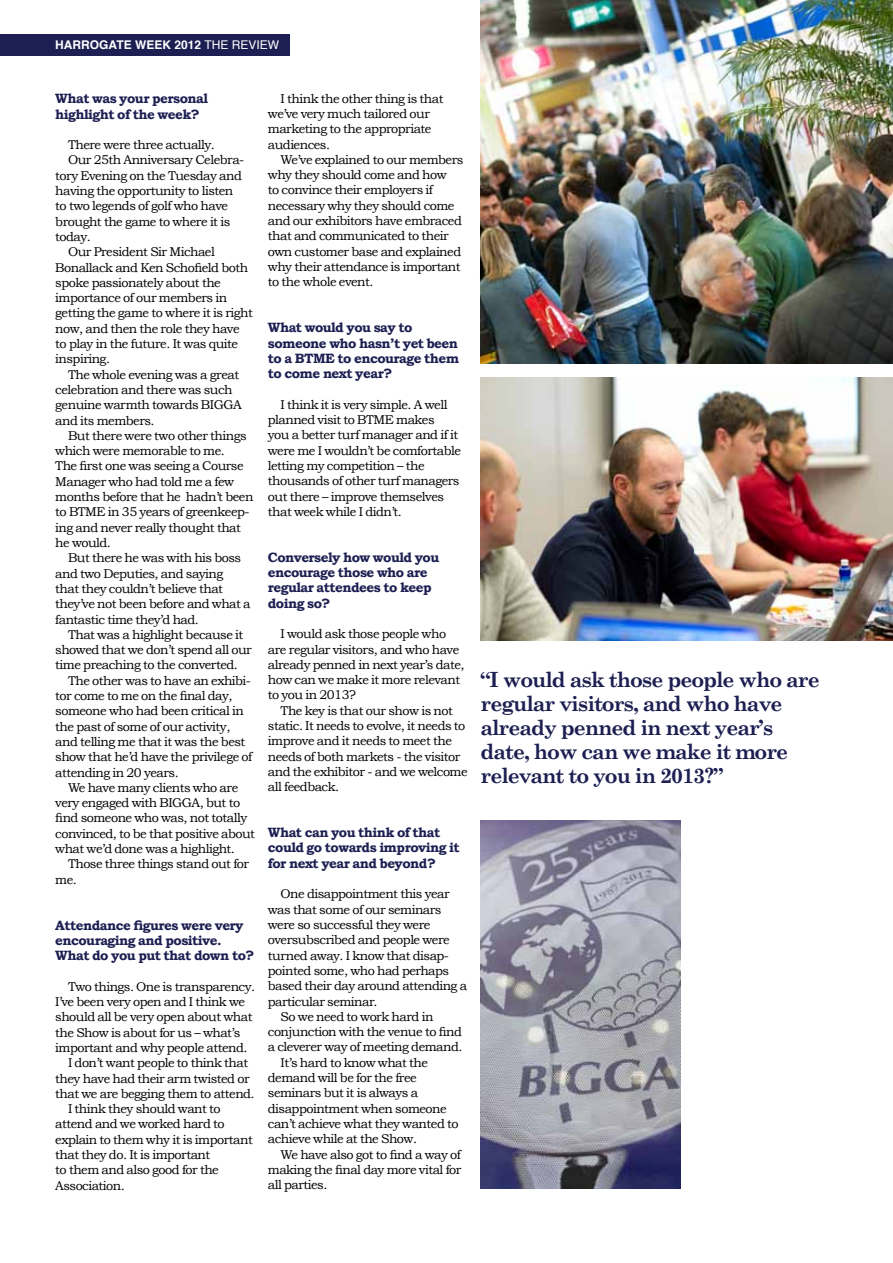
<style>
.page{position:relative;width:893px;height:1263px;background:#fff}
.page>*{position:absolute;margin:0;border:0;box-sizing:border-box;transform-origin:0 0}
.t1{font:700 21px/24px "Century Schoolbook";letter-spacing:-.05em;color:#1d1f52}
.t2{font:700 13.5px/15.3px "Bookman Old Style";letter-spacing:-.04em;color:#1d1f52}
.t3{font:12.75px/15.3px "Bookman Old Style";letter-spacing:-.04em;color:#000}
.t4{font:700 12px "Helvetica";color:#fff}
.t5{font:12px "Helvetica";color:#fff}
.s1{font-weight:700}
</style>
<div class="page">
<div style="left:0;top:34px;width:289px;height:21px;background:#1d1f52"></div>
<img style="left:480px;top:821px;width:200px;height:367px">
<img style="left:480px;top:0;width:413px;height:364px">
<img style="left:480px;top:378px;width:413px;height:263px">
<p class="t4" style="left:55px;top:35px;width:27px">HARRO</p>
<p class="t4" style="left:99px;top:35px;width:56px">GATE WEEK</p>
<p class="t5" style="left:174px;top:35px;width:106px"><span class="s1">2012</span> The REVIEW</p>
<p class="t2" style="left:55px;top:91px;width:154px">What was your personal highlight of the week?</p>
<p class="t3" style="left:68px;top:137px;width:148px">There were three actually.</p>
<p class="t3" style="left:68px;top:152px;width:178px">Our 25th Anniversary Celebra-</p>
<p class="t3" style="left:55px;top:168px;width:188px">tory Evening on the Tuesday and</p>
<p class="t3" style="left:55px;top:183px;width:180px">having the opportunity to listen</p>
<p class="t3" style="left:55px;top:198px;width:174px">to two legends of golf who have</p>
<p class="t3" style="left:55px;top:214px;width:177px">brought the game to where it is</p>
<p class="t3" style="left:55px;top:229px;width:37px">today.</p>
<p class="t3" style="left:68px;top:244px;width:148px">Our President Sir Michael</p>
<p class="t3" style="left:55px;top:260px;width:194px">Bonallack and Ken Schofield both</p>
<p class="t3" style="left:55px;top:275px;width:167px">spoke passionately about the</p>
<p class="t3" style="left:55px;top:290px;width:173px">importance of our members in</p>
<p class="t3" style="left:55px;top:305px;width:199px">getting the game to where it is right</p>
<p class="t3" style="left:55px;top:321px;width:186px">now, and then the role they have</p>
<p class="t3" style="left:55px;top:336px;width:184px">to play in the future. It was quite</p>
<p class="t3" style="left:55px;top:351px;width:56px">inspiring.</p>
<p class="t3" style="left:68px;top:367px;width:173px">The whole evening was a great</p>
<p class="t3" style="left:55px;top:382px;width:179px">celebration and there was such</p>
<p class="t3" style="left:55px;top:397px;width:188px">genuine warmth towards BIGGA</p>
<p class="t3" style="left:55px;top:413px;width:101px">and its members.</p>
<p class="t3" style="left:68px;top:428px;width:180px">But there were two other things</p>
<p class="t3" style="left:55px;top:443px;width:171px">which were memorable to me.</p>
<p class="t3" style="left:55px;top:458px;width:190px">The first one was seeing a Course</p>
<p class="t3" style="left:55px;top:474px;width:180px">Manager who had told me a few</p>
<p class="t3" style="left:55px;top:489px;width:200px">months before that he hadn’t been</p>
<p class="t3" style="left:55px;top:504px;width:196px">to BTME in 35 years of greenkeep-</p>
<p class="t3" style="left:55px;top:520px;width:187px">ing and never really thought that</p>
<p class="t3" style="left:55px;top:535px;width:57px">he would.</p>
<p class="t3" style="left:68px;top:550px;width:175px">But there he was with his boss</p>
<p class="t3" style="left:55px;top:566px;width:170px">and two Deputies, and saying</p>
<p class="t3" style="left:55px;top:581px;width:169px">that they couldn’t believe that</p>
<p class="t3" style="left:55px;top:596px;width:197px">they’ve not been before and what a</p>
<p class="t3" style="left:55px;top:611px;width:145px">fantastic time they’d had.</p>
<p class="t3" style="left:68px;top:627px;width:177px">That was a highlight because it</p>
<p class="t3" style="left:55px;top:642px;width:198px">showed that we don’t spend all our</p>
<p class="t3" style="left:55px;top:657px;width:184px">time preaching to the converted.</p>
<p class="t3" style="left:68px;top:673px;width:185px">The other was to have an exhibi-</p>
<p class="t3" style="left:55px;top:688px;width:179px">tor come to me on the final day,</p>
<p class="t3" style="left:55px;top:703px;width:190px">someone who had been critical in</p>
<p class="t3" style="left:55px;top:719px;width:177px">the past of some of our activity,</p>
<p class="t3" style="left:55px;top:734px;width:192px">and telling me that it was the best</p>
<p class="t3" style="left:55px;top:749px;width:199px">show that he’d have the privilege of</p>
<p class="t3" style="left:55px;top:764px;width:125px">attending in 20 years.</p>
<p class="t3" style="left:68px;top:780px;width:172px">We have many clients who are</p>
<p class="t3" style="left:55px;top:795px;width:186px">very engaged with BIGGA, but to</p>
<p class="t3" style="left:55px;top:810px;width:194px">find someone who was, not totally</p>
<p class="t3" style="left:55px;top:826px;width:201px">convinced, to be that positive about</p>
<p class="t3" style="left:55px;top:841px;width:181px">what we’d done was a highlight.</p>
<p class="t3" style="left:68px;top:856px;width:183px">Those three things stand out for</p>
<p class="t3" style="left:55px;top:872px;width:23px">me.</p>
<p class="t2" style="left:55px;top:917px;width:201px">Attendance figures were very encouraging and positive.<br>What do you put that down to?</p>
<p class="t3" style="left:68px;top:979px;width:189px">Two things. One is transparency.</p>
<p class="t3" style="left:55px;top:994px;width:191px">I’ve been very open and I think we</p>
<p class="t3" style="left:55px;top:1009px;width:199px">should all be very open about what</p>
<p class="t3" style="left:55px;top:1025px;width:187px">the Show is about for us – what’s</p>
<p class="t3" style="left:55px;top:1040px;width:194px">important and why people attend.</p>
<p class="t3" style="left:68px;top:1055px;width:182px">I don’t want people to think that</p>
<p class="t3" style="left:55px;top:1070px;width:196px">they have had their arm twisted or</p>
<p class="t3" style="left:55px;top:1086px;width:201px">that we are begging them to attend.</p>
<p class="t3" style="left:68px;top:1101px;width:154px">I think they should want to</p>
<p class="t3" style="left:55px;top:1116px;width:171px">attend and we worked hard to</p>
<p class="t3" style="left:55px;top:1132px;width:199px">explain to them why it is important</p>
<p class="t3" style="left:55px;top:1147px;width:157px">that they do. It is important</p>
<p class="t3" style="left:55px;top:1162px;width:165px">to them and also good for the</p>
<p class="t3" style="left:55px;top:1178px;width:71px">Association.</p>
<p class="t3" style="left:281px;top:91px;width:164px">I think the other thing is that</p>
<p class="t3" style="left:268px;top:106px;width:164px">we’ve very much tailored our</p>
<p class="t3" style="left:268px;top:121px;width:165px">marketing to the appropriate</p>
<p class="t3" style="left:268px;top:137px;width:64px">audiences.</p>
<p class="t3" style="left:281px;top:152px;width:184px">We’ve explained to our members</p>
<p class="t3" style="left:268px;top:167px;width:180px">why they should come and how</p>
<p class="t3" style="left:268px;top:182px;width:167px">to convince their employers if</p>
<p class="t3" style="left:268px;top:198px;width:188px">necessary why they should come</p>
<p class="t3" style="left:268px;top:213px;width:196px">and our exhibitors have embraced</p>
<p class="t3" style="left:268px;top:228px;width:182px">that and communicated to their</p>
<p class="t3" style="left:268px;top:244px;width:195px">own customer base and explained</p>
<p class="t3" style="left:268px;top:259px;width:194px">why their attendance is important</p>
<p class="t3" style="left:268px;top:274px;width:107px">to the whole event.</p>
<p class="t2" style="left:268px;top:320px;width:193px">What would you say to someone who hasn’t yet been to a BTME to encourage them to come next year?</p>
<p class="t3" style="left:268px;top:397px;width:195px;text-indent:13px">I think it is very simple. A well planned visit to BTME makes<br>you a better turf manager and if it were me I wouldn’t be comfortable letting my competition – the thousands of other turf managers out there – improve themselves that week while I didn’t.</p>
<p class="t2" style="left:268px;top:549px;width:173px">Conversely how would you encourage those who are regular attendees to keep doing so?</p>
<p class="t3" style="left:281px;top:626px;width:167px">I would ask those people who</p>
<p class="t3" style="left:268px;top:641px;width:193px">are regular visitors, and who have</p>
<p class="t3" style="left:268px;top:657px;width:198px">already penned in next year’s date,</p>
<p class="t3" style="left:268px;top:672px;width:194px">how can we make it more relevant</p>
<p class="t3" style="left:268px;top:687px;width:90px">to you in 2013?</p>
<p class="t3" style="left:281px;top:703px;width:174px">The key is that our show is not</p>
<p class="t3" style="left:268px;top:718px;width:199px">static. It needs to evolve, it needs to</p>
<p class="t3" style="left:268px;top:733px;width:186px">improve and it needs to meet the</p>
<p class="t3" style="left:268px;top:749px;width:194px">needs of both markets - the visitor</p>
<p class="t3" style="left:268px;top:764px;width:201px">and the exhibitor - and we welcome</p>
<p class="t3" style="left:268px;top:779px;width:73px">all feedback.</p>
<p class="t2" style="left:268px;top:825px;width:193px">What can you think of that could go towards improving it for next year and beyond?</p>
<p class="t3" style="left:281px;top:886px;width:171px">One disappointment this year</p>
<p class="t3" style="left:268px;top:902px;width:175px">was that some of our seminars</p>
<p class="t3" style="left:268px;top:917px;width:164px">were so successful they were</p>
<p class="t3" style="left:268px;top:932px;width:184px">oversubscribed and people were</p>
<p class="t3" style="left:268px;top:947px;width:183px">turned away. I know that disap-</p>
<p class="t3" style="left:268px;top:963px;width:183px">pointed some, who had perhaps</p>
<p class="t3" style="left:268px;top:978px;width:201px">based their day around attending a</p>
<p class="t3" style="left:268px;top:993px;width:111px">particular seminar.</p>
<p class="t3" style="left:281px;top:1009px;width:154px">So we need to work hard in</p>
<p class="t3" style="left:268px;top:1024px;width:196px">conjunction with the venue to find</p>
<p class="t3" style="left:268px;top:1039px;width:196px">a cleverer way of meeting demand.</p>
<p class="t3" style="left:281px;top:1055px;width:149px">It’s hard to know what the</p>
<p class="t3" style="left:268px;top:1070px;width:151px">demand will be for the free</p>
<p class="t3" style="left:268px;top:1085px;width:152px">seminars but it is always a</p>
<p class="t3" style="left:268px;top:1100px;width:180px">disappointment when someone</p>
<p class="t3" style="left:268px;top:1116px;width:192px">can’t achieve what they wanted to</p>
<p class="t3" style="left:268px;top:1131px;width:151px">achieve while at the Show.</p>
<p class="t3" style="left:281px;top:1146px;width:182px">We have also got to find a way of</p>
<p class="t3" style="left:268px;top:1162px;width:195px">making the final day more vital for</p>
<p class="t3" style="left:268px;top:1177px;width:61px">all parties.</p>
<p class="t1" style="left:480px;top:668px;width:341px">“I would ask those people who are regular visitors, and who have already penned in next year’s date, how can we make it more relevant to you in 2013?”</p>
</div>
